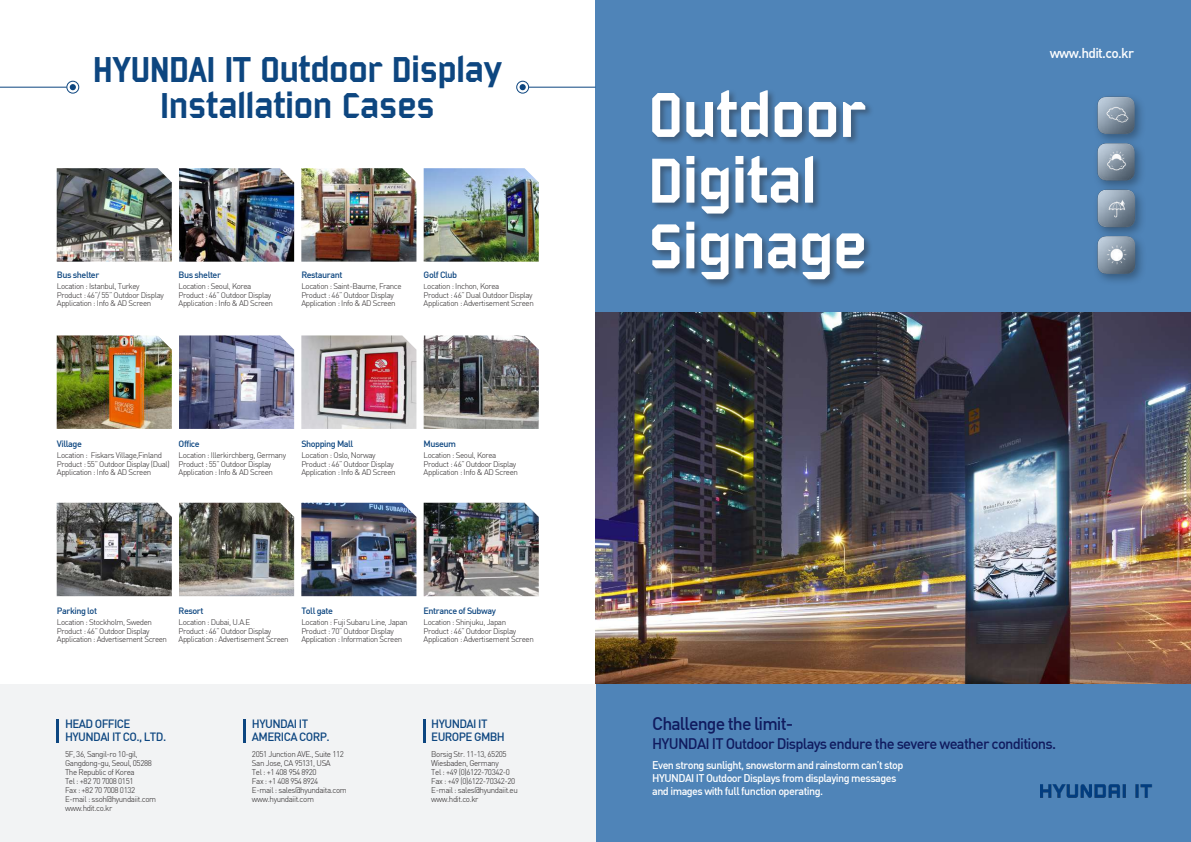
<style>
.page{position:relative;width:1191px;height:842px;background:#fff}
.page>*{position:absolute;margin:0;border:0;box-sizing:border-box;transform-origin:0 0}
.t1{font:39px/36.1px "Bombardier";letter-spacing:-.005em;color:#0d4680;text-align:center}
.t2{font:500 18px "DIN";letter-spacing:-.05em;color:#101b5f}
.t3{font:500 15px "DIN";letter-spacing:-.05em;color:#101b5f}
.t4{font:500 14px "DIN";letter-spacing:-.05em;color:#fff}
.t5{font:500 11.8px/13px "DIN";letter-spacing:-.05em;color:#0d4680}
.t6{font:500 11px/13.2px "DIN";letter-spacing:-.05em;color:#fff}
.t7{font:500 9px "DIN";letter-spacing:-.05em;color:#0d4680}
.t8{font:300 8.2px/9.1px "DIN";letter-spacing:-.05em;color:#231f20}
.t9{font:300 8px/8.5px "DIN";letter-spacing:-.05em;color:#231f20}
.s1{font-size:7px}
</style>
<div class="page">
<div style="left:595px;top:0;width:596px;height:842px;background:#4f84b8"></div>
<img style="left:595px;top:313px;width:596px;height:371px">
<div style="left:0;top:685px;width:595px;height:157px;background:#f2f3f4"></div>
<div style="left:650px;top:89px;width:224px;height:200px;background:#231f20;opacity:.4"></div>
<svg style="left:652px;top:222px;width:212px;height:57px"></svg>
<svg style="left:652px;top:156px;width:161px;height:58px"></svg>
<svg style="left:652px;top:90px;width:213px;height:47px"></svg>
<img style="left:57px;top:168px;width:115px;height:94px">
<img style="left:57px;top:335px;width:115px;height:94px">
<img style="left:57px;top:503px;width:115px;height:93px">
<img style="left:179px;top:168px;width:115px;height:94px">
<img style="left:179px;top:335px;width:115px;height:94px">
<img style="left:179px;top:503px;width:115px;height:93px">
<img style="left:301px;top:168px;width:115px;height:94px">
<img style="left:301px;top:335px;width:115px;height:94px">
<img style="left:301px;top:503px;width:115px;height:93px">
<img style="left:424px;top:168px;width:115px;height:94px">
<img style="left:424px;top:335px;width:115px;height:94px">
<img style="left:424px;top:503px;width:115px;height:93px">
<svg style="left:70px;top:84px;width:6px;height:6px"></svg>
<div style="left:519px;top:84px;width:7px;height:6px;background:#0d4680;border-radius:50%"></div>
<div style="left:67px;top:81px;width:12px;height:12px;border:1px solid #0d4680;border-radius:50%"></div>
<div style="left:516px;top:81px;width:13px;height:12px;border:1px solid #0d4680;border-radius:50%"></div>
<hr style="left:0;top:87px;width:67px;height:1px;background:#0d4680">
<hr style="left:529px;top:87px;width:66px;height:1px;background:#0d4680">
<img style="left:1097px;top:96px;width:46px;height:186px">
<hr style="left:57px;top:719px;width:2px;height:23px;background:#0d4680">
<hr style="left:243px;top:719px;width:2px;height:23px;background:#0d4680">
<hr style="left:424px;top:719px;width:2px;height:23px;background:#0d4680">
<img style="left:1040px;top:784px;width:112px;height:14px">
<h1 class="t1" style="left:93px;top:51px;width:410px">HYUNDAI IT Outdoor Display<br>Installation Cases</h1>
<p class="t7" style="left:57px;top:269px;width:44px">Bus shelter</p>
<p class="t9" style="left:57px;top:282px;width:108px">Location : Istanbul, Turkey<br>Product : 46”/ 55” Outdoor Display<br>Application : Info &amp; AD Screen</p>
<p class="t7" style="left:179px;top:269px;width:44px">Bus shelter</p>
<p class="t9" style="left:179px;top:282px;width:96px">Location : Seoul, Korea<br>Product : 46” Outdoor Display<br>Application : Info &amp; AD Screen</p>
<p class="t7" style="left:301px;top:269px;width:43px">Restaurant</p>
<p class="t9" style="left:301px;top:282px;width:102px">Location : Saint-Baume, France<br>Product : 46” Outdoor Display<br>Application : Info &amp; AD Screen</p>
<p class="t7" style="left:424px;top:269px;width:35px">Golf Club</p>
<p class="t9" style="left:424px;top:282px;width:112px"><span class="s1">L</span>ocation : Inchon, Korea<br>Product : 46” Dual Outdoor Display<br>Application : Advertisement Screen</p>
<p class="t7" style="left:57px;top:438px;width:26px">Village</p>
<p class="t9" style="left:57px;top:451px;width:114px">Location : Fiskars Village,Finland<br>Product : 55” Outdoor Display (Dual)<br>Application : Info &amp; AD Screen</p>
<p class="t7" style="left:179px;top:438px;width:23px">Office</p>
<p class="t9" style="left:179px;top:451px;width:109px">Location : Illerkirchberg, Germany<br>Product : 55” Outdoor Display<br>Application : Info &amp; AD Screen</p>
<p class="t7" style="left:301px;top:438px;width:54px">Shopping Mall</p>
<p class="t9" style="left:301px;top:451px;width:96px">Location : Oslo, Norway<br>Product : 46” Outdoor Display<br>Application : Info &amp; AD Screen</p>
<p class="t7" style="left:424px;top:438px;width:34px">Museum</p>
<p class="t9" style="left:424px;top:451px;width:96px">Location : Seoul, Korea<br>Product : 46” Outdoor Display<br>Application : Info &amp; AD Screen</p>
<p class="t7" style="left:57px;top:605px;width:42px">Parking lot</p>
<p class="t9" style="left:57px;top:618px;width:112px">Location : Stockholm, Sweden<br>Product : 46” Outdoor Display<br>Application : Advertisement Screen</p>
<p class="t7" style="left:179px;top:605px;width:26px">Resort</p>
<p class="t9" style="left:179px;top:618px;width:112px">Location : Dubai, U.A.E<br>Product : 46” Outdoor Display<br>Application : Advertisement Screen</p>
<p class="t7" style="left:301px;top:605px;width:33px">Toll gate</p>
<p class="t9" style="left:301px;top:618px;width:108px">Location : Fuji Subaru Line, Japan<br>Product : 70” Outdoor Display<br>Application : Information Screen</p>
<p class="t7" style="left:424px;top:605px;width:74px">Entrance of Subway</p>
<p class="t9" style="left:424px;top:618px;width:112px">Location : Shinjuku, Japan<br>Product : 46” Outdoor Display<br>Application : Advertisement Screen</p>
<h3 class="t5" style="left:65px;top:717px;width:103px">HEAD OFFICE<br>HYUNDAI IT CO., LTD.</h3>
<p class="t8" style="left:65px;top:749px;width:93px">5F, 36, Sangil-ro 10-gil,<br>Gangdong-gu, Seoul, 05288<br>The Republic of Korea<br>Tel : +82 70 7008 0151<br>Fax : +82 70 7008 0132<br>E-mail : ssoh@hyundaiit.com www.hdit.co.kr</p>
<h3 class="t5" style="left:252px;top:717px;width:79px">HYUNDAI IT<br>AMERICA CORP.</h3>
<p class="t8" style="left:252px;top:749px;width:96px">2051 Junction AVE., Suite 112<br>San Jose, CA 95131, USA<br>Tel : +1 408 954 8920<br>Fax : +1 408 954 8924<br>E-mail : sales@hyundaita.com www.hyundaiit.com</p>
<h3 class="t5" style="left:431px;top:717px;width:75px">HYUNDAI IT<br>EUROPE GMBH</h3>
<p class="t8" style="left:431px;top:749px;width:88px">Borsig Str. 11-13, 65205<br>Wiesbaden, Germany<br>Tel : +49 (0)6122-70342-0<br>Fax : +49 (0)6122-70342-20<br>E-mail : sales@hyundaiit.eu www.hdit.co.kr</p>
<h3 class="t4" style="left:1049px;top:44px;width:86px">www.hdit.co.kr</h3>
<h2 class="t2" style="left:652px;top:712px;width:143px">Challenge the limit-</h2>
<h3 class="t3" style="left:652px;top:734px;width:405px">HYUNDAI IT Outdoor Displays endure the severe weather conditions.</h3>
<h3 class="t6" style="left:652px;top:758px;width:253px">Even strong sunlight, snowstorm and rainstorm can’t stop<br>HYUNDAI IT Outdoor Displays from displaying messages and images with full function operating.</h3>
</div>
